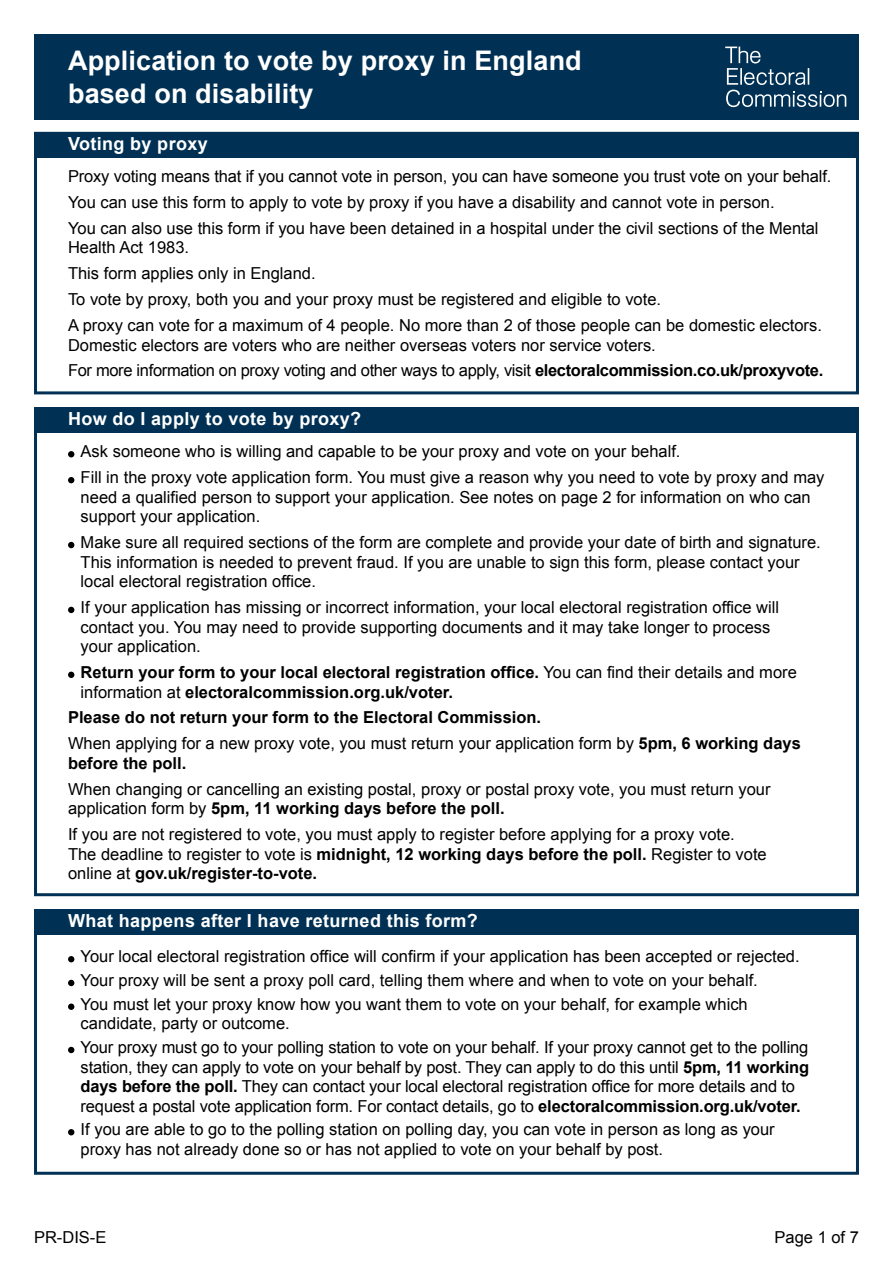
<style>
.page{position:relative;width:893px;height:1263px;background:#fff}
.page>*{position:absolute;margin:0;border:0;box-sizing:border-box;transform-origin:0 0}
.t1{font:700 27px/32.4px "Arial";letter-spacing:.005em;color:#fff}
.t2{font:700 18px "Arial";letter-spacing:.02em;color:#fff}
.t3{font:16.5px/19.5px "Arial";color:#000}
.t4{font:700 16.5px/19.5px "Arial";color:#000}
.t5{font:16.5px "Arial";letter-spacing:-.02em;color:#000}
.s1{font-weight:700}
.s2{font-weight:400}
.s3{font-style:inherit}
</style>
<div class="page">
<div style="left:34px;top:34px;width:825px;height:85px;background:#003154"></div>
<div style="left:34px;top:407px;width:825px;height:26px;background:#003154"></div>
<div style="left:34px;top:132px;width:825px;height:262px;border:3px solid #003154"></div>
<div style="left:34px;top:132px;width:825px;height:25px;background:#003154"></div>
<svg style="left:725px;top:47px;width:121px;height:60px"></svg>
<div style="left:34px;top:910px;width:825px;height:265px;border:3px solid #003154"></div>
<div style="left:34px;top:909px;width:825px;height:25px;background:#003154"></div>
<svg style="left:68px;top:451px;width:6px;height:6px"></svg>
<svg style="left:68px;top:477px;width:6px;height:6px"></svg>
<svg style="left:68px;top:542px;width:6px;height:6px"></svg>
<svg style="left:68px;top:607px;width:6px;height:6px"></svg>
<svg style="left:68px;top:672px;width:6px;height:6px"></svg>
<svg style="left:68px;top:956px;width:6px;height:6px"></svg>
<svg style="left:68px;top:980px;width:6px;height:6px"></svg>
<div style="left:68px;top:1003px;width:6px;height:7px;background:#000;border-radius:50%"></div>
<svg style="left:68px;top:1047px;width:6px;height:6px"></svg>
<svg style="left:68px;top:1129px;width:6px;height:6px"></svg>
<h1 class="t1" style="left:68px;top:45px;width:515px">Application to vote by proxy in England based on disability</h1>
<h2 class="t2" style="left:68px;top:131px;width:141px">Voting by proxy</h2>
<p class="t3" style="left:68px;top:167px;width:765px">Proxy voting means that if you cannot vote in person, you can have someone you trust vote on your behalf.</p>
<p class="t3" style="left:68px;top:193px;width:708px">You can use this form to apply to vote by proxy if you have a disability and cannot vote in person.</p>
<p class="t3" style="left:68px;top:218px;width:752px">You can also use this form if you have been detained in a hospital under the civil sections of the Mental<br>Health Act 1983.</p>
<p class="t3" style="left:68px;top:264px;width:249px">This form applies only in England.</p>
<p class="t3" style="left:68px;top:290px;width:595px">To vote by proxy, both you and your proxy must be registered and eligible to vote.</p>
<p class="t3" style="left:68px;top:316px;width:755px">A proxy can vote for a maximum of 4 people. No more than 2 of those people can be domestic electors.<br>Domestic electors are voters who are neither overseas voters nor service voters.</p>
<p class="t5" style="left:68px;top:360px;width:757px">For more information on proxy voting and other ways to apply, visit <span class="s1">electoralcommission.co.uk/proxyvote.</span></p>
<h2 class="t2" style="left:68px;top:407px;width:295px">How do I apply to vote by proxy?</h2>
<p class="t3" style="left:81px;top:442px;width:601px">Ask someone who is willing and capable to be your proxy and vote on your behalf.</p>
<p class="t3" style="left:81px;top:468px;width:745px">Fill in the proxy vote application form. You must give a reason why you need to vote by proxy and may need a qualified person to support your application. See notes on page 2 for information on who can support your application.</p>
<p class="t3" style="left:81px;top:533px;width:742px">Make sure all required sections of the form are complete and provide your date of birth and signature.<br>This information is needed to prevent fraud. If you are unable to sign this form, please contact your local electoral registration office.</p>
<p class="t3" style="left:81px;top:598px;width:700px">If your application has missing or incorrect information, your local electoral registration office will contact you. You may need to provide supporting documents and it may take longer to process your application.</p>
<p class="t4" style="left:81px;top:663px;width:718px">Return your form to your local electoral registration office. <span class="s2">You can find their details and more information at</span> electoralcommission.org.uk/voter.</p>
<h3 class="t4" style="left:68px;top:708px;width:475px">Please do not return your form to the Electoral Commission.</h3>
<p class="t3" style="left:68px;top:734px;width:734px">When applying for a new proxy vote, you must return your application form by <span class="s1">5pm, 6 working days before the poll.</span></p>
<p class="t3" style="left:68px;top:779px;width:704px">When changing or cancelling an existing postal, proxy or postal proxy vote, you must return your application form by <span class="s1">5pm, 11 working days before the poll.</span></p>
<p class="t3" style="left:68px;top:825px;width:700px">If you are not registered to vote, you must apply to register before applying for a proxy vote.<br>The deadline to register to vote is <span class="s1">midnight, 12 working days before the poll.</span> Register to vote online at <span class="s1">gov.uk/register-to-vote.</span></p>
<h2 class="t2" style="left:68px;top:908px;width:411px">What happens after I have returned this form?</h2>
<p class="t3" style="left:81px;top:945px;width:721px;line-height:23.7px">Your local electoral registration office will confirm if your application has been accepted or rejected.<br>Your proxy will be sent a proxy poll card, telling them where and when to vote on your behalf.<br>You must let your proxy know how you want them to vote on your behalf, for example which</p>
<p class="t3" style="left:81px;top:1012px;width:729px;line-height:23.7px">candidate, party or outcome.<br>Your proxy must go to your polling station to vote on your behalf. If your proxy cannot get to the polling</p>
<p class="t3" style="left:81px;top:1057px;width:730px">station, they can apply to vote on your behalf by post. They can apply to do this until <span class="s1">5pm, 11 working days before the poll.</span> They can contact your local electoral registration office for more details and to request a postal vote application form. For contact details, go to <span class="s1">electoralcommission.org.uk/voter.</span></p>
<p class="t3" style="left:81px;top:1120px;width:696px">If you are able to go to the polling station on polling day, you can vote in person as long as your proxy has not already done so or has not applied to vote <span class="s3">on your behalf</span> by post.</p>
<p class="t3" style="left:34px;top:1228px;width:74px">PR-DIS-E</p>
<p class="t3" style="left:774px;top:1228px;width:86px">Page 1 of 7</p>
</div>
